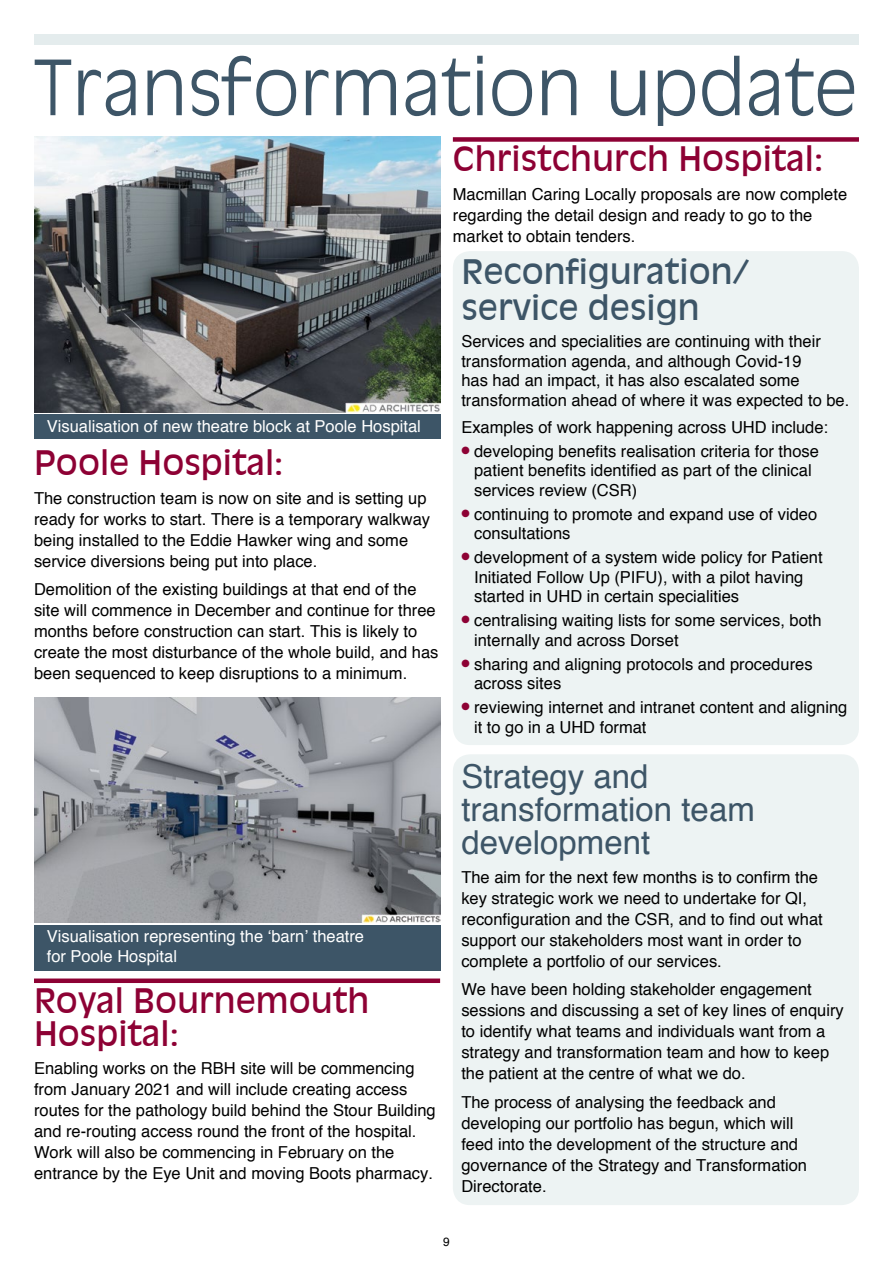
<style>
.page{position:relative;width:893px;height:1263px;background:#fff}
.page>*{position:absolute;margin:0;border:0;box-sizing:border-box;transform-origin:0 0}
.t1{font:300 74.25px "Decade Light S Si";letter-spacing:.01em;color:#3d5567}
.t2{font:33px/33px "Decade S Si";color:#8d0134}
.t3{font:33px/33px "Helvetica";color:#3d5567}
.t4{font:33px/36px "Decade S Si";color:#3d5567}
.t5{font:16.5px/21px "Helvetica";color:#000}
.t6{font:16.5px/19.5px "Helvetica";color:#fff}
.t7{font:12px "Helvetica";color:#000}
</style>
<div class="page">
<div style="left:34px;top:34px;width:825px;height:11px;background:#e4eced"></div>
<div style="left:453px;top:754px;width:406px;height:451px;background:#edf3f3;border-radius:17px"></div>
<div style="left:453px;top:251px;width:406px;height:494px;background:#edf3f3;border-radius:17px"></div>
<div style="left:34px;top:925px;width:406px;height:46px;background:#3d5567"></div>
<div style="left:34px;top:415px;width:406px;height:24px;background:#3d5567"></div>
<div style="left:34px;top:978px;width:406px;height:5px;background:#8d0134"></div>
<img style="left:34px;top:137px;width:406px;height:275px">
<img style="left:34px;top:698px;width:406px;height:225px">
<div style="left:453px;top:137px;width:406px;height:5px;background:#8d0134"></div>
<h1 class="t1" style="left:34px;top:43px;width:824px">Transformation update</h1>
<h2 class="t2" style="left:453px;top:141px;width:372px">Christchurch Hospital:</h2>
<p class="t5" style="left:453px;top:183px;width:396px">Macmillan Caring Locally proposals are now complete regarding the detail design and ready to go to the market to obtain tenders.</p>
<h2 class="t4" style="left:461px;top:252px;width:289px">Reconfiguration/ service design</h2>
<p class="t5" style="left:461px;top:331px;width:389px;line-height:19.5px">Services and specialities are continuing with their transformation agenda, and although Covid-19<br>has had an impact, it has also escalated some transformation ahead of where it was expected to be.</p>
<p class="t5" style="left:461px;top:416px;width:368px">Examples of work happening across UHD include:</p>
<p class="t5" style="left:474px;top:441px;width:346px;line-height:19.5px;text-indent:-13px"><sup>●</sup> developing benefits realisation criteria for those patient benefits identified as part of the clinical services review (CSR)</p>
<p class="t5" style="left:474px;top:504px;width:345px;line-height:19.5px;text-indent:-13px"><sup>●</sup> continuing to promote and expand use of video consultations</p>
<p class="t5" style="left:474px;top:547px;width:350px;line-height:19.5px;text-indent:-13px"><sup>●</sup> development of a system wide policy for Patient<br>Initiated Follow Up (PIFU), with a pilot having started in UHD in certain specialities</p>
<p class="t5" style="left:474px;top:610px;width:349px;line-height:19.5px;text-indent:-13px"><sup>●</sup> centralising waiting lists for some services, both internally and across Dorset</p>
<p class="t5" style="left:474px;top:654px;width:340px;line-height:19.5px;text-indent:-13px"><sup>●</sup> sharing and aligning protocols and procedures across sites</p>
<p class="t5" style="left:474px;top:697px;width:375px;line-height:19.5px;text-indent:-13px"><sup>●</sup> reviewing internet and intranet content and aligning it to go in a UHD format</p>
<h2 class="t3" style="left:461px;top:759px;width:295px">Strategy and transformation team development</h2>
<p class="t5" style="left:461px;top:866px;width:363px">The aim for the next few months is to confirm the key strategic work we need to undertake for QI, reconfiguration and the CSR, and to find out what support our stakeholders most want in order to complete a portfolio of our services.</p>
<p class="t5" style="left:461px;top:978px;width:384px">We have been holding stakeholder engagement sessions and discussing a set of key lines of enquiry to identify what teams and individuals want from a strategy and transformation team and how to keep the patient at the centre of what we do.</p>
<p class="t5" style="left:461px;top:1091px;width:347px">The process of analysing the feedback and developing our portfolio has begun, which will feed into the development of the structure and governance of the Strategy and Transformation Directorate.</p>
<p class="t6" style="left:47px;top:416px;width:376px">Visualisation of new theatre block at Poole Hospital</p>
<h2 class="t2" style="left:34px;top:445px;width:251px">Poole Hospital:</h2>
<p class="t5" style="left:34px;top:487px;width:398px">The construction team is now on site and is setting up ready for works to start. There is a temporary walkway being installed to the Eddie Hawker wing and some service diversions being put into place.</p>
<p class="t5" style="left:34px;top:579px;width:406px">Demolition of the existing buildings at that end of the site will commence in December and continue for three months before construction can start. This is likely to create the most disturbance of the whole build, and has been sequenced to keep disruptions to a minimum.</p>
<p class="t6" style="left:47px;top:926px;width:319px">Visualisation representing the ‘barn’ theatre for Poole Hospital</p>
<h2 class="t2" style="left:34px;top:983px;width:337px">Royal Bournemouth<br>Hospital:</h2>
<p class="t5" style="left:34px;top:1057px;width:403px">Enabling works on the RBH site will be commencing from January 2021 and will include creating access routes for the pathology build behind the Stour Building and re-routing access round the front of the hospital.<br>Work will also be commencing in February on the entrance by the Eye Unit and moving Boots pharmacy.</p>
<p class="t7" style="left:443px;top:1235px;width:8px">9</p>
</div>
